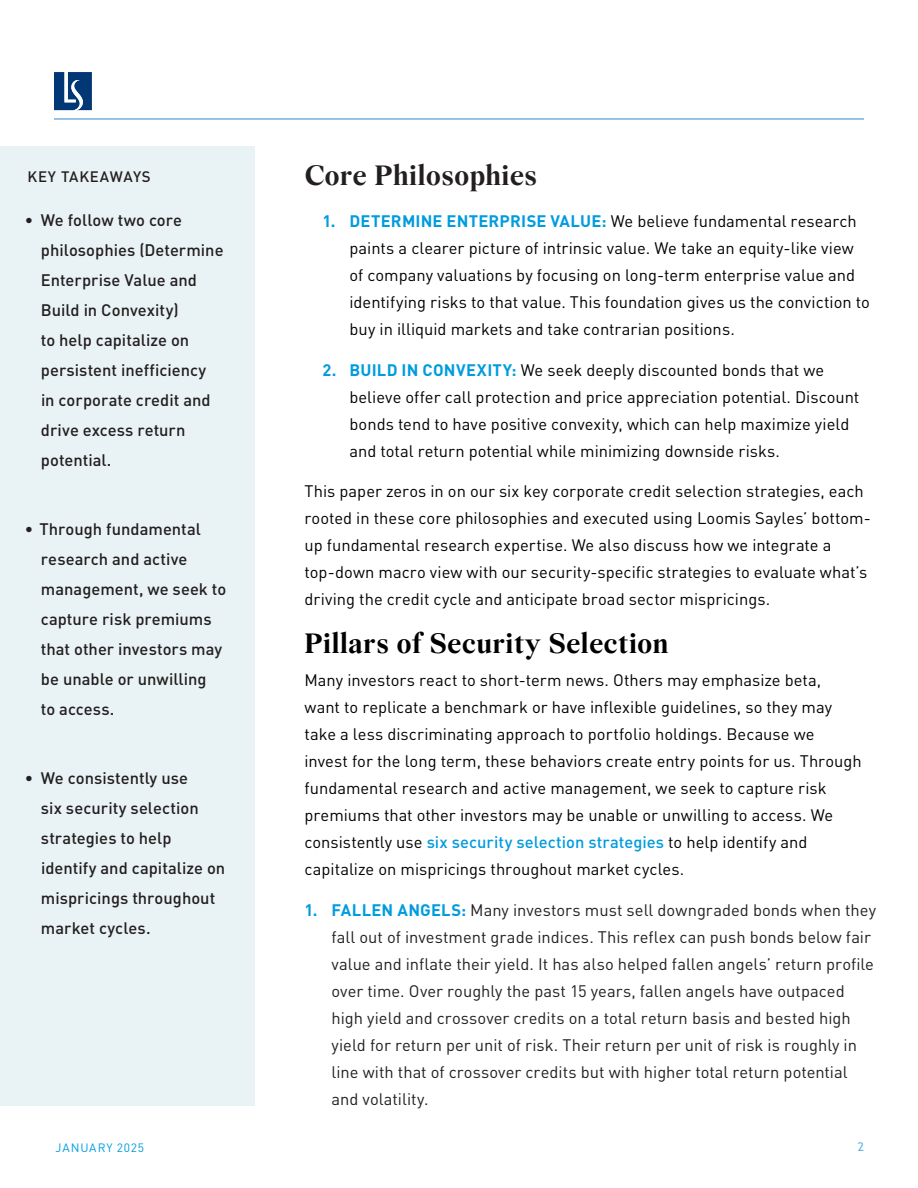
<style>
.page{position:relative;width:918px;height:1188px;background:#fff}
.page>*{position:absolute;margin:0;border:0;box-sizing:border-box;transform-origin:0 0}
.Section_Header{font:700 30px "Wremena";letter-spacing:.015em;color:#000}
.Section_Header-2{font:700 30px "Wremena";letter-spacing:.015em;color:#231f20}
.Body_Copy{font:16.5px/27px "DINOT";color:#000}
.t1{font:16.5px/27px "DINOT";color:#231f20}
.t2{font:500 16.5px/30px "DINOT";color:#231f20}
.Intro_Paragraph{font:500 15px "DINOT";letter-spacing:.05em;color:#231f20}
.t3{font:12px "DINOT";letter-spacing:.07em;color:#009cde}
.t4{font:12px "Trebuchet MS";color:#5db2e4}
.s1{font-weight:700;color:#009cde}
.s2{font-weight:500;color:#009cde}
</style>
<div class="page">
<div style="left:0;top:146px;width:254px;height:960px;background:#e9f2f4"></div>
<hr style="left:54px;top:118px;width:810px;height:2px;background:#73aede">
<svg style="left:54px;top:72px;width:38px;height:38px"></svg>
<p class="Intro_Paragraph" style="left:27px;top:167px;width:125px">KEY TAKEAWAYS</p>
<p class="Section_Header-2" style="left:305px;top:157px;width:234px">Core Philosophies</p>
<p class="t2" style="left:41px;top:205px;width:184px;text-indent:-16px">• We follow two core philosophies (Determine<br>Enterprise Value and<br>Build in Convexity)<br>to help capitalize on persistent inefficiency in corporate credit and drive excess return potential.</p>
<p class="Body_Copy" style="left:350px;top:208px;width:522px;text-indent:-27px"><span class="s1">1. DETERMINE ENTERPRISE VALUE:</span> We believe fundamental research paints a clearer picture of intrinsic value. We take an equity-like view of company valuations by focusing on long-term enterprise value and identifying risks to that value. This foundation gives us the conviction to buy in illiquid markets and take contrarian positions.</p>
<p class="Body_Copy" style="left:350px;top:356px;width:511px;text-indent:-27px"><span class="s1">2. BUILD IN CONVEXITY:</span> We seek deeply discounted bonds that we believe offer call protection and price appreciation potential. Discount bonds tend to have positive convexity, which can help maximize yield and total return potential while minimizing downside risks.</p>
<p class="Body_Copy" style="left:304px;top:478px;width:568px">This paper zeros in on our six key corporate credit selection strategies, each rooted in these core philosophies and executed using Loomis Sayles’ bottom&shy;up fundamental research expertise. We also discuss how we integrate a top-down macro view with our security-specific strategies to evaluate what’s driving the credit cycle and anticipate broad sector mispricings.</p>
<p class="Section_Header" style="left:304px;top:626px;width:365px">Pillars of Security Selection</p>
<p class="Body_Copy" style="left:304px;top:667px;width:559px">Many investors react to short-term news. Others may emphasize beta,<br>want to replicate a benchmark or have inflexible guidelines, so they may take a less discriminating approach to portfolio holdings. Because we invest for the long term, these behaviors create entry points for us. Through fundamental research and active management, we seek to capture risk premiums that other investors may be unable or unwilling to access. We consistently use <span class="s2">six security selection strategies</span> to help identify and capitalize on mispricings throughout market cycles.</p>
<p class="t1" style="left:332px;top:896px;width:546px;text-indent:-27px"><span class="s1">1. FALLEN ANGELS:</span> Many investors must sell downgraded bonds when they fall out of investment grade indices. This reflex can push bonds below fair value and inflate their yield. It has also helped fallen angels’ return profile over time. Over roughly the past 15 years, fallen angels have outpaced high yield and crossover credits on a total return basis and bested high yield for return per unit of risk. Their return per unit of risk is roughly in line with that of crossover credits but with higher total return potential and volatility.</p>
<p class="t2" style="left:41px;top:514px;width:187px;text-indent:-16px">• Through fundamental research and active management, we seek to capture risk premiums that other investors may be unable or unwilling<br>to access.</p>
<p class="t2" style="left:41px;top:763px;width:186px;text-indent:-16px">• We consistently use<br>six security selection strategies to help identify and capitalize on mispricings throughout market cycles.</p>
<p class="t3" style="left:56px;top:1140px;width:90px">JANUARY 2025</p>
<p class="t4" style="left:858px;top:1140px;width:8px">2</p>
</div>
